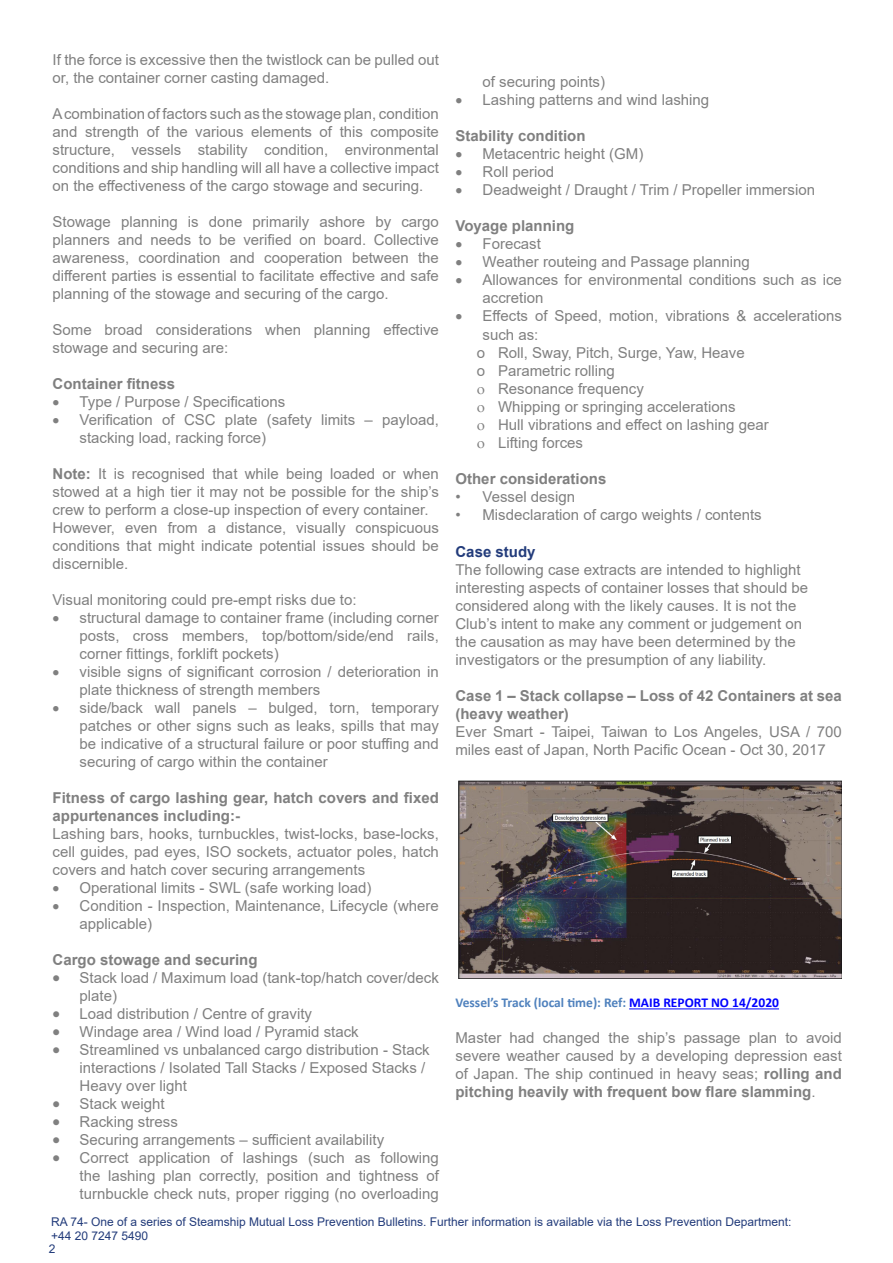
<style>
.page{position:relative;width:893px;height:1263px;background:#fff}
.page>*{position:absolute;margin:0;border:0;box-sizing:border-box;transform-origin:0 0}
.t1{font:15px/18px "Arial";color:#808080}
.t2{font:700 15px/18px "Arial";color:#808080}
.t3{font:700 15px "Arial";color:#233c7b}
.t4{font:700 13.5px "Calibri";color:#4f81bd}
.t5{font:12px/14.4px "Arial";color:#233c7b}
.s1{font-weight:700}
.s2{color:#00f}
</style>
<div class="page">
<hr style="left:629px;top:1008px;width:150px;height:1px;background:#00f">
<img style="left:458px;top:780px;width:384px;height:198px">
<p class="t1" style="left:53px;top:51px;width:388px">If the force is excessive then the twistlock can be pulled out or, the container corner casting damaged.</p>
<p class="t1" style="left:53px;top:105px;width:388px;text-align:justify">A combination of factors such as the stowage plan, condition and strength of the various elements of this composite structure, vessels stability condition, environmental conditions and ship handling will all have a collective impact on the effectiveness of the cargo stowage and securing.</p>
<p class="t1" style="left:53px;top:213px;width:388px;text-align:justify">Stowage planning is done primarily ashore by cargo planners and needs to be verified on board. Collective awareness, coordination and cooperation between the different parties is essential to facilitate effective and safe planning of the stowage and securing of the cargo.</p>
<p class="t1" style="left:53px;top:321px;width:388px">Some broad considerations when planning effective stowage and securing are:</p>
<p class="t2" style="left:53px;top:375px;width:124px">Container fitness</p>
<p class="t1" style="left:53px;top:393px;width:234px">• Type / Purpose / Specifications</p>
<p class="t1" style="left:80px;top:411px;width:361px;text-indent:-27px">• Verification of CSC plate (safety limits – payload, stacking load, racking force)</p>
<p class="t1" style="left:53px;top:465px;width:388px"><span class="s1">Note:</span> It is recognised that while being loaded or when stowed at a high tier it may not be possible for the ship’s crew to perform a close-up inspection of every container.<br>However, even from a distance, visually conspicuous conditions that might indicate potential issues should be discernible.</p>
<p class="t1" style="left:53px;top:591px;width:306px">Visual monitoring could pre-empt risks due to:</p>
<p class="t1" style="left:80px;top:609px;width:361px;text-align:justify;text-indent:-27px">• structural damage to container frame (including corner posts, cross members, top/bottom/side/end rails, corner fittings, forklift pockets)</p>
<p class="t1" style="left:80px;top:663px;width:361px;text-indent:-27px">• visible signs of significant corrosion / deterioration in plate thickness of strength members</p>
<p class="t1" style="left:80px;top:699px;width:361px;text-align:justify;text-indent:-27px">• side/back wall panels – bulged, torn, temporary patches or other signs such as leaks, spills that may be indicative of a structural failure or poor stuffing and securing of cargo within the container</p>
<p class="t2" style="left:53px;top:789px;width:388px">Fitness of cargo lashing gear, hatch covers and fixed appurtenances including:-</p>
<p class="t1" style="left:53px;top:825px;width:388px;text-align:justify">Lashing bars, hooks, turnbuckles, twist-locks, base-locks, cell guides, pad eyes, ISO sockets, actuator poles, hatch covers and hatch cover securing arrangements</p>
<p class="t1" style="left:53px;top:879px;width:321px">• Operational limits - SWL (safe working load)</p>
<p class="t1" style="left:80px;top:897px;width:361px;text-indent:-27px">• Condition - Inspection, Maintenance, Lifecycle (where applicable)</p>
<p class="t2" style="left:53px;top:951px;width:207px">Cargo stowage and securing</p>
<p class="t1" style="left:80px;top:969px;width:361px;text-indent:-27px">• Stack load / Maximum load (tank-top/hatch cover/deck plate)</p>
<p class="t1" style="left:53px;top:1005px;width:261px">• Load distribution / Centre of gravity</p>
<p class="t1" style="left:53px;top:1023px;width:308px">• Windage area / Wind load / Pyramid stack</p>
<p class="t1" style="left:80px;top:1041px;width:352px;text-indent:-27px">• Streamlined vs unbalanced cargo distribution - Stack interactions / Isolated Tall Stacks / Exposed Stacks /<br>Heavy over light</p>
<p class="t1" style="left:53px;top:1095px;width:114px">• Stack weight</p>
<p class="t1" style="left:53px;top:1113px;width:127px">• Racking stress</p>
<p class="t1" style="left:53px;top:1131px;width:333px">• Securing arrangements – sufficient availability</p>
<p class="t1" style="left:80px;top:1149px;width:361px;text-align:justify;text-indent:-27px">• Correct application of lashings (such as following the lashing plan correctly, position and tightness of turnbuckle check nuts, proper rigging (no overloading</p>
<p class="t1" style="left:482px;top:73px;width:124px">of securing points)</p>
<p class="t1" style="left:455px;top:91px;width:255px">• Lashing patterns and wind lashing</p>
<p class="t2" style="left:455px;top:127px;width:132px">Stability condition</p>
<p class="t1" style="left:455px;top:145px;width:189px">• Metacentric height (GM)</p>
<p class="t1" style="left:455px;top:163px;width:100px">• Roll period</p>
<p class="t1" style="left:455px;top:181px;width:361px">• Deadweight / Draught / Trim / Propeller immersion</p>
<p class="t2" style="left:455px;top:217px;width:120px">Voyage planning</p>
<p class="t1" style="left:455px;top:235px;width:87px">• Forecast</p>
<p class="t1" style="left:455px;top:253px;width:296px">• Weather routeing and Passage planning</p>
<p class="t1" style="left:482px;top:271px;width:361px;text-indent:-27px">• Allowances for environmental conditions such as ice accretion</p>
<p class="t1" style="left:455px;top:307px;width:388px">• Effects of Speed, motion, vibrations &amp; accelerations</p>
<p class="t1" style="left:482px;top:325px;width:57px">such as:</p>
<p class="t1" style="left:477px;top:343px;width:270px">o Roll, Sway, Pitch, Surge, Yaw, Heave</p>
<p class="t1" style="left:477px;top:361px;width:139px">o Parametric rolling</p>
<p class="t1" style="left:477px;top:379px;width:169px">□ Resonance frequency</p>
<p class="t1" style="left:477px;top:397px;width:260px">□ Whipping or springing accelerations</p>
<p class="t1" style="left:477px;top:415px;width:293px">□ Hull vibrations and effect on lashing gear</p>
<p class="t1" style="left:477px;top:433px;width:108px">□ Lifting forces</p>
<p class="t2" style="left:455px;top:469px;width:152px">Other considerations</p>
<p class="t1" style="left:455px;top:487px;width:121px">• Vessel design</p>
<p class="t1" style="left:455px;top:505px;width:308px">• Misdeclaration of cargo weights / contents</p>
<p class="t3" style="left:455px;top:541px;width:82px">Case study</p>
<p class="t1" style="left:455px;top:561px;width:354px">The following case extracts are intended to highlight interesting aspects of container losses that should be considered along with the likely causes. It is not the Club’s intent to make any comment or judgement on the causation as may have been determined by the investigators or the presumption of any liability.</p>
<p class="t2" style="left:455px;top:687px;width:388px">Case 1 – Stack collapse – Loss of 42 Containers at sea (heavy weather)</p>
<p class="t1" style="left:455px;top:723px;width:388px">Ever Smart - Taipei, Taiwan to Los Angeles, USA / 700 miles east of Japan, North Pacific Ocean - Oct 30, 2017</p>
<p class="t4" style="left:455px;top:993px;width:325px">Vessel’s Track (local time): Ref: <span class="s2">MAIB REPORT NO 14/2020</span></p>
<p class="t1" style="left:455px;top:1029px;width:388px;text-align:justify">Master had changed the ship’s passage plan to avoid severe weather caused by a developing depression east of Japan. The ship continued in heavy seas; <span class="s1">rolling and pitching heavily with frequent bow flare slamming</span>.</p>
<p class="t5" style="left:51px;top:1214px;width:742px">RA 74- One of a series of Steamship Mutual Loss Prevention Bulletins. Further information is available via the Loss Prevention Department: +44 20 7247 5490</p>
<p class="t5" style="left:49px;top:1241px;width:8px">2</p>
</div>
